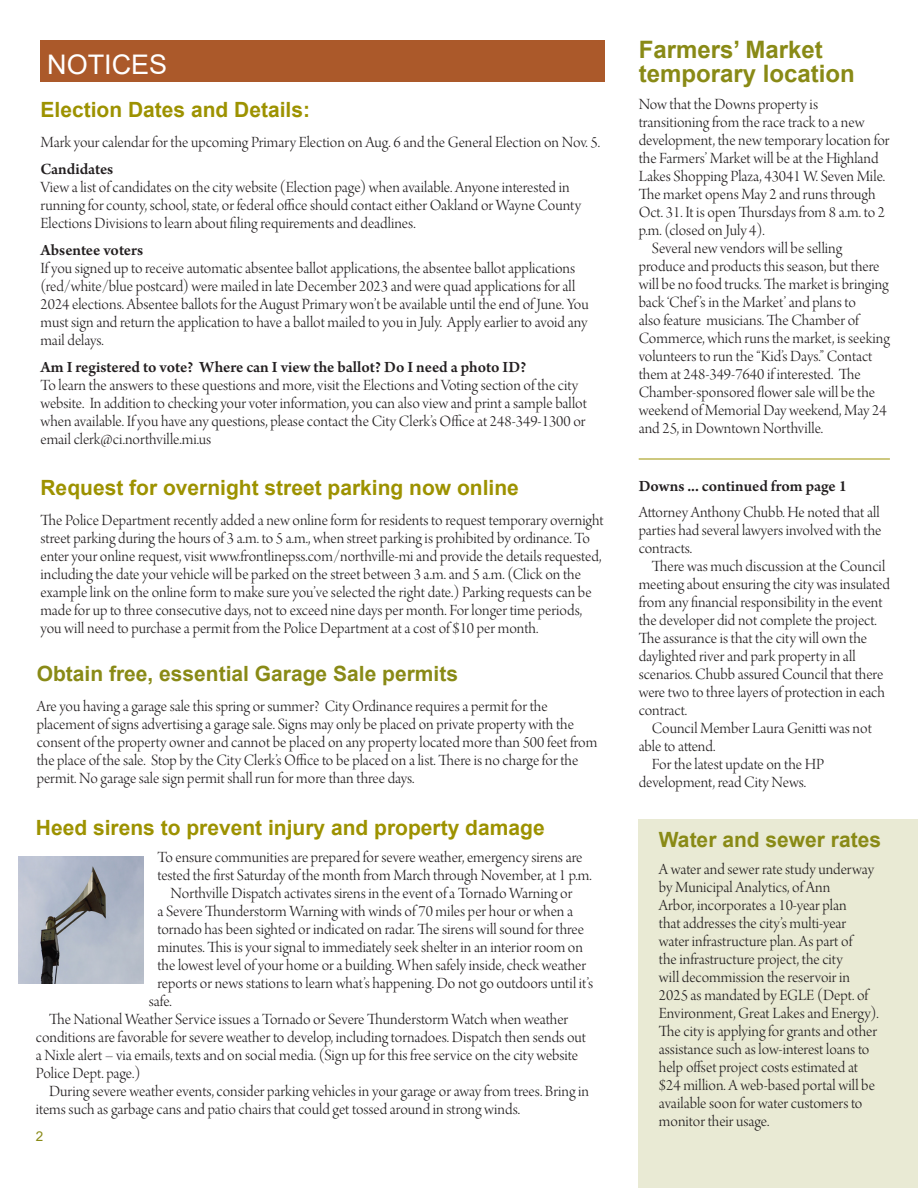
<style>
.page{position:relative;width:918px;height:1188px;background:#fff}
.page>*{position:absolute;margin:0;border:0;box-sizing:border-box;transform-origin:0 0}
.t1{font:27px "Arial";color:#fff}
.t2{font:700 24px/24px "Arial";color:#898a16}
.t3{font:700 21px "Arial";color:#9d9200}
.t4{font:700 21px "Arial";color:#898a16}
.t5{font:16.5px/18px "Arno Pro Light Display";color:#231f20}
.t6{font:600 16.5px "Arno Pro";letter-spacing:-.005em;color:#231f20}
.t7{font:13.5px "Arial";color:#898a16}
</style>
<div class="page">
<div style="left:639px;top:819px;width:279px;height:369px;background:#e9ead4"></div>
<img style="left:19px;top:856px;width:124px;height:127px">
<hr style="left:639px;top:459px;width:251px;height:1px;background:#9d9200">
<div style="left:40px;top:40px;width:565px;height:42px;background:#ab592a"></div>
<p class="t1" style="left:47px;top:46px;width:122px">NOTICES</p>
<p class="t3" style="left:40px;top:95px;width:271px">Election Dates and Details:</p>
<p class="t5" style="left:40px;top:134px;width:561px">Mark your calendar for the upcoming Primary Election on Aug. 6 and the General Election on Nov. 5.</p>
<p class="t6" style="left:40px;top:159px;width:74px">Candidates</p>
<p class="t5" style="left:40px;top:179px;width:542px">View a list of candidates on the city website (Election page) when available. Anyone interested in running for county, school, state, or federal office should contact either Oakland or Wayne County<br>Elections Divisions to learn about filing requirements and deadlines.</p>
<p class="t6" style="left:40px;top:240px;width:104px">Absentee voters</p>
<p class="t5" style="left:40px;top:260px;width:550px">If you signed up to receive automatic absentee ballot applications, the absentee ballot applications (red/white/blue postcard) were mailed in late December 2023 and were quad applications for all 2024 elections. Absentee ballots for the August Primary won’t be available until the end of June. You must sign and return the application to have a ballot mailed to you in July. Apply earlier to avoid any mail delays.</p>
<p class="t6" style="left:40px;top:357px;width:488px">Am I registered to vote? Where can I view the ballot? Do I need a photo ID?</p>
<p class="t5" style="left:40px;top:377px;width:548px">To learn the answers to these questions and more, visit the Elections and Voting section of the city website. In addition to checking your voter information, you can also view and print a sample ballot when available. If you have any questions, please contact the City Clerk’s Office at 248-349-1300 or email clerk@ci.northville.mi.us</p>
<p class="t3" style="left:40px;top:473px;width:480px">Request for overnight street parking now online</p>
<p class="t5" style="left:40px;top:512px;width:565px">The Police Department recently added a new online form for residents to request temporary overnight street parking during the hours of 3 a.m. to 5 a.m., when street parking is prohibited by ordinance. To enter your online request, visit www.frontlinepss.com/northville-mi and provide the details requested, including the date your vehicle will be parked on the street between 3 a.m. and 5 a.m. (Click on the example link on the online form to make sure you’ve selected the right date.) Parking requests can be made for up to three consecutive days, not to exceed nine days per month. For longer time periods, you will need to purchase a permit from the Police Department at a cost of $10 per month.</p>
<p class="t4" style="left:37px;top:658px;width:423px">Obtain free, essential Garage Sale permits</p>
<p class="t5" style="left:37px;top:698px;width:562px">Are you having a garage sale this spring or summer? City Ordinance requires a permit for the placement of signs advertising a garage sale. Signs may only be placed on private property with the consent of the property owner and cannot be placed on any property located more than 500 feet from the place of the sale. Stop by the City Clerk’s Office to be placed on a list. There is no charge for the permit. No garage sale sign permit shall run for more than three days.</p>
<p class="t3" style="left:36px;top:813px;width:510px">Heed sirens to prevent injury and property damage</p>
<p class="t5" style="left:157px;top:849px;width:426px">To ensure communities are prepared for severe weather, emergency sirens are</p>
<p class="t5" style="left:157px;top:867px;width:436px">tested the first Saturday of the month from March through November, at 1 p.m.</p>
<p class="t5" style="left:171px;top:885px;width:403px">Northville Dispatch activates sirens in the event of a Tornado Warning or</p>
<p class="t5" style="left:157px;top:903px;width:417px">a Severe Thunderstorm Warning with winds of 70 miles per hour or when a</p>
<p class="t5" style="left:157px;top:921px;width:428px">tornado has been sighted or indicated on radar. The sirens will sound for three</p>
<p class="t5" style="left:157px;top:939px;width:427px">minutes. This is your signal to immediately seek shelter in an interior room on</p>
<p class="t5" style="left:157px;top:957px;width:430px">the lowest level of your home or a building. When safely inside, check weather</p>
<p class="t5" style="left:157px;top:975px;width:437px">reports or news stations to learn what’s happening. Do not go outdoors until it’s</p>
<p class="t5" style="left:149px;top:993px;width:25px">safe.</p>
<p class="t5" style="left:49px;top:1011px;width:521px">The National Weather Service issues a Tornado or Severe Thunderstorm Watch when weather</p>
<p class="t5" style="left:36px;top:1029px;width:552px">conditions are favorable for severe weather to develop, including tornadoes. Dispatch then sends out</p>
<p class="t5" style="left:36px;top:1047px;width:544px">a Nixle alert – via emails, texts and on social media. (Sign up for this free service on the city website</p>
<p class="t5" style="left:36px;top:1065px;width:106px">Police Dept. page.)</p>
<p class="t5" style="left:49px;top:1083px;width:541px">During severe weather events, consider parking vehicles in your garage or away from trees. Bring in</p>
<p class="t5" style="left:36px;top:1101px;width:486px">items such as garbage cans and patio chairs that could get tossed around in strong winds.</p>
<p class="t7" style="left:36px;top:1127px;width:9px">2</p>
<p class="t2" style="left:639px;top:38px;width:218px">Farmers’ Market temporary location</p>
<p class="t5" style="left:639px;top:96px;width:181px">Now that the Downs property is</p>
<p class="t5" style="left:639px;top:114px;width:227px">transitioning from the race track to a new</p>
<p class="t5" style="left:639px;top:132px;width:252px">development, the new temporary location for</p>
<p class="t5" style="left:639px;top:150px;width:242px">the Farmers’ Market will be at the Highland</p>
<p class="t5" style="left:639px;top:168px;width:248px">Lakes Shopping Plaza, 43041 W. Seven Mile.</p>
<p class="t5" style="left:639px;top:186px;width:238px">The market opens May 2 and runs through</p>
<p class="t5" style="left:639px;top:204px;width:248px">Oct. 31. It is open Thursdays from 8 a.m. to 2</p>
<p class="t5" style="left:639px;top:222px;width:128px">p.m. (closed on July 4).</p>
<p class="t5" style="left:652px;top:240px;width:192px">Several new vendors will be selling</p>
<p class="t5" style="left:639px;top:258px;width:242px">produce and products this season, but there</p>
<p class="t5" style="left:639px;top:276px;width:252px">will be no food trucks. The market is bringing</p>
<p class="t5" style="left:639px;top:294px;width:219px">back ‘Chef ’s in the Market’ and plans to</p>
<p class="t5" style="left:639px;top:312px;width:222px">also feature musicians. The Chamber of</p>
<p class="t5" style="left:639px;top:330px;width:253px">Commerce, which runs the market, is seeking</p>
<p class="t5" style="left:639px;top:348px;width:235px">volunteers to run the “Kid’s Days.” Contact</p>
<p class="t5" style="left:639px;top:366px;width:224px">them at 248-349-7640 if interested. The</p>
<p class="t5" style="left:639px;top:384px;width:238px">Chamber-sponsored flower sale will be the</p>
<p class="t5" style="left:639px;top:402px;width:249px">weekend of Memorial Day weekend, May 24</p>
<p class="t5" style="left:639px;top:420px;width:186px">and 25, in Downtown Northville.</p>
<p class="t6" style="left:639px;top:476px;width:210px">Downs ... continued from page 1</p>
<p class="t5" style="left:639px;top:504px;width:243px">Attorney Anthony Chubb. He noted that all</p>
<p class="t5" style="left:639px;top:522px;width:244px">parties had several lawyers involved with the</p>
<p class="t5" style="left:639px;top:540px;width:55px">contracts.</p>
<p class="t5" style="left:652px;top:558px;width:235px">There was much discussion at the Council</p>
<p class="t5" style="left:639px;top:576px;width:253px">meeting about ensuring the city was insulated</p>
<p class="t5" style="left:639px;top:594px;width:245px">from any financial responsibility in the event</p>
<p class="t5" style="left:639px;top:612px;width:240px">the developer did not complete the project.</p>
<p class="t5" style="left:639px;top:630px;width:230px">The assurance is that the city will own the</p>
<p class="t5" style="left:639px;top:648px;width:219px">daylighted river and park property in all</p>
<p class="t5" style="left:639px;top:666px;width:246px">scenarios. Chubb assured Council that there</p>
<p class="t5" style="left:639px;top:684px;width:248px">were two to three layers of protection in each</p>
<p class="t5" style="left:639px;top:702px;width:50px">contract.</p>
<p class="t5" style="left:652px;top:720px;width:221px">Council Member Laura Genitti was not</p>
<p class="t5" style="left:639px;top:738px;width:78px">able to attend.</p>
<p class="t5" style="left:652px;top:756px;width:174px">For the latest update on the HP</p>
<p class="t5" style="left:639px;top:774px;width:169px">development, read City News.</p>
<p class="t4" style="left:659px;top:825px;width:224px">Water and sewer rates</p>
<p class="t5" style="left:659px;top:861px;width:221px">A water and sewer rate study underway by Municipal Analytics, of Ann<br>Arbor, incorporates a 10-year plan<br>that addresses the city’s multi-year water infrastructure plan. As part of<br>the infrastructure project, the city<br>will decommission the reservoir in 2025 as mandated by EGLE (Dept. of Environment, Great Lakes and Energy).<br>The city is applying for grants and other assistance such as low-interest loans to help offset project costs estimated at $24 million. A web-based portal will be available soon for water customers to monitor their usage.</p>
</div>
